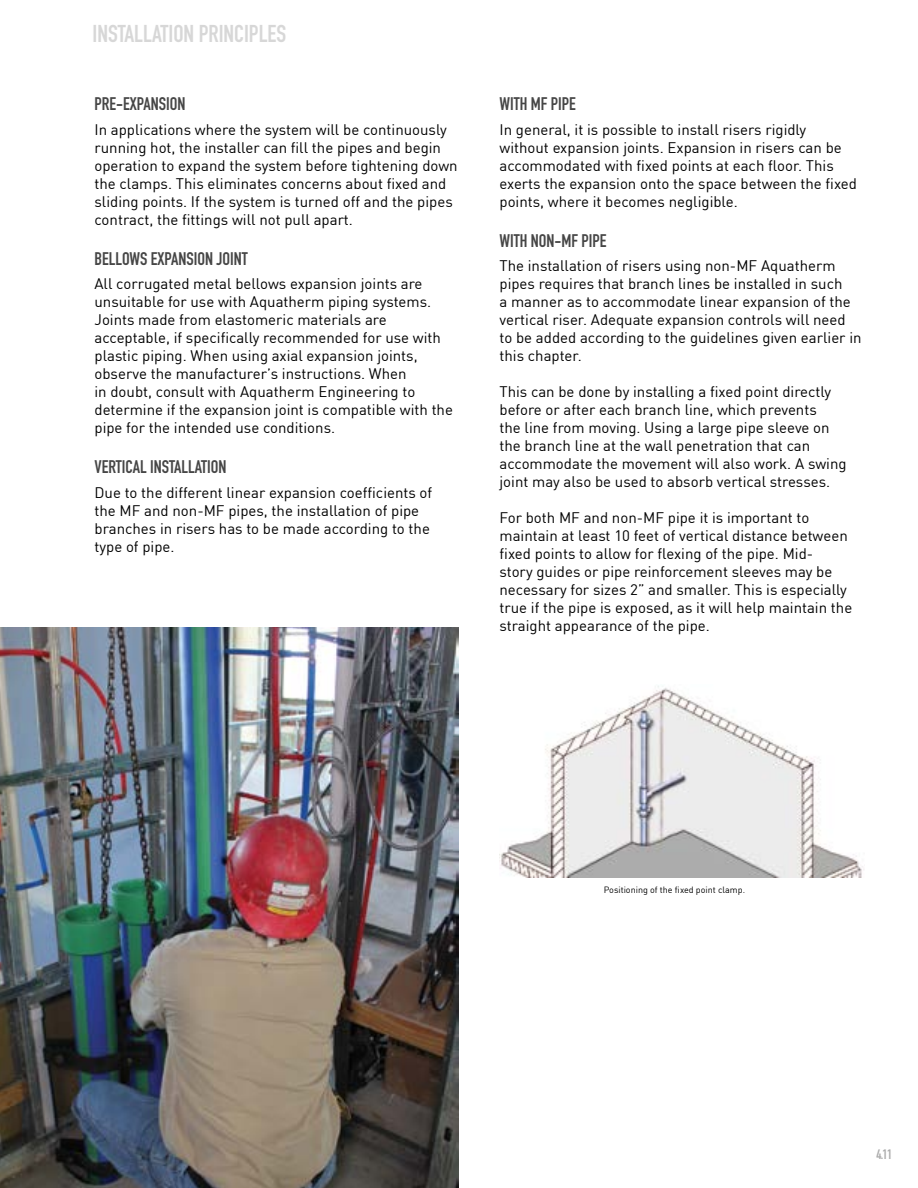
<style>
.page{position:relative;width:918px;height:1188px;background:#fff}
.page>*{position:absolute;margin:0;border:0;box-sizing:border-box;transform-origin:0 0}
.t1{font:700 24px "DIN Condensed";color:#d7d7d7}
.t2{font:700 18px "DIN Condensed";color:#464646}
.t3{font:15px/18px "DINOT";color:#000}
.t4{font:700 13.5px "DIN Condensed";color:#acacac}
.t5{font:9px "DINOT";color:#000}
</style>
<div class="page">
<img style="left:500px;top:686px;width:364px;height:191px">
<img style="left:0;top:628px;width:459px;height:560px">
<h1 class="t1" style="left:93px;top:17px;width:195px">INSTALLATION PRINCIPLES</h1>
<p class="t2" style="left:94px;top:92px;width:92px">PRE-EXPANSION</p>
<p class="t3" style="left:94px;top:119px;width:365px">In applications where the system will be continuously running hot, the installer can fill the pipes and begin operation to expand the system before tightening down the clamps. This eliminates concerns about fixed and sliding points. If the system is turned off and the pipes contract, the fittings will not pull apart.</p>
<p class="t2" style="left:94px;top:246px;width:155px">BELLOWS EXPANSION JOINT</p>
<p class="t3" style="left:94px;top:274px;width:360px">All corrugated metal bellows expansion joints are unsuitable for use with Aquatherm piping systems.<br>Joints made from elastomeric materials are acceptable, if specifically recommended for use with plastic piping. When using axial expansion joints, observe the manufacturer’s instructions. When<br>in doubt, consult with Aquatherm Engineering to determine if the expansion joint is compatible with the pipe for the intended use conditions.</p>
<p class="t2" style="left:94px;top:455px;width:133px">VERTICAL INSTALLATION</p>
<p class="t3" style="left:94px;top:482px;width:339px">Due to the different linear expansion coefficients of the MF and non-MF pipes, the installation of pipe branches in risers has to be made according to the type of pipe.</p>
<p class="t2" style="left:500px;top:92px;width:78px">WITH MF PIPE</p>
<p class="t3" style="left:500px;top:119px;width:359px">In general, it is possible to install risers rigidly without expansion joints. Expansion in risers can be accommodated with fixed points at each floor. This exerts the expansion onto the space between the fixed points, where it becomes negligible.</p>
<p class="t2" style="left:500px;top:228px;width:108px">WITH NON-MF PIPE</p>
<p class="t3" style="left:500px;top:256px;width:364px">The installation of risers using non-MF Aquatherm pipes requires that branch lines be installed in such<br>a manner as to accommodate linear expansion of the vertical riser. Adequate expansion controls will need to be added according to the guidelines given earlier in this chapter.</p>
<p class="t3" style="left:500px;top:382px;width:349px">This can be done by installing a fixed point directly before or after each branch line, which prevents<br>the line from moving. Using a large pipe sleeve on the branch line at the wall penetration that can accommodate the movement will also work. A swing joint may also be used to absorb vertical stresses.</p>
<p class="t3" style="left:500px;top:508px;width:354px">For both MF and non-MF pipe it is important to maintain at least 10 feet of vertical distance between fixed points to allow for flexing of the pipe. Mid-<br>story guides or pipe reinforcement sleeves may be necessary for sizes 2” and smaller. This is especially true if the pipe is exposed, as it will help maintain the straight appearance of the pipe.</p>
<p class="t5" style="left:604px;top:883px;width:143px">Positioning of the fixed point clamp.</p>
<p class="t4" style="left:876px;top:1145px;width:17px">4.11</p>
</div>
